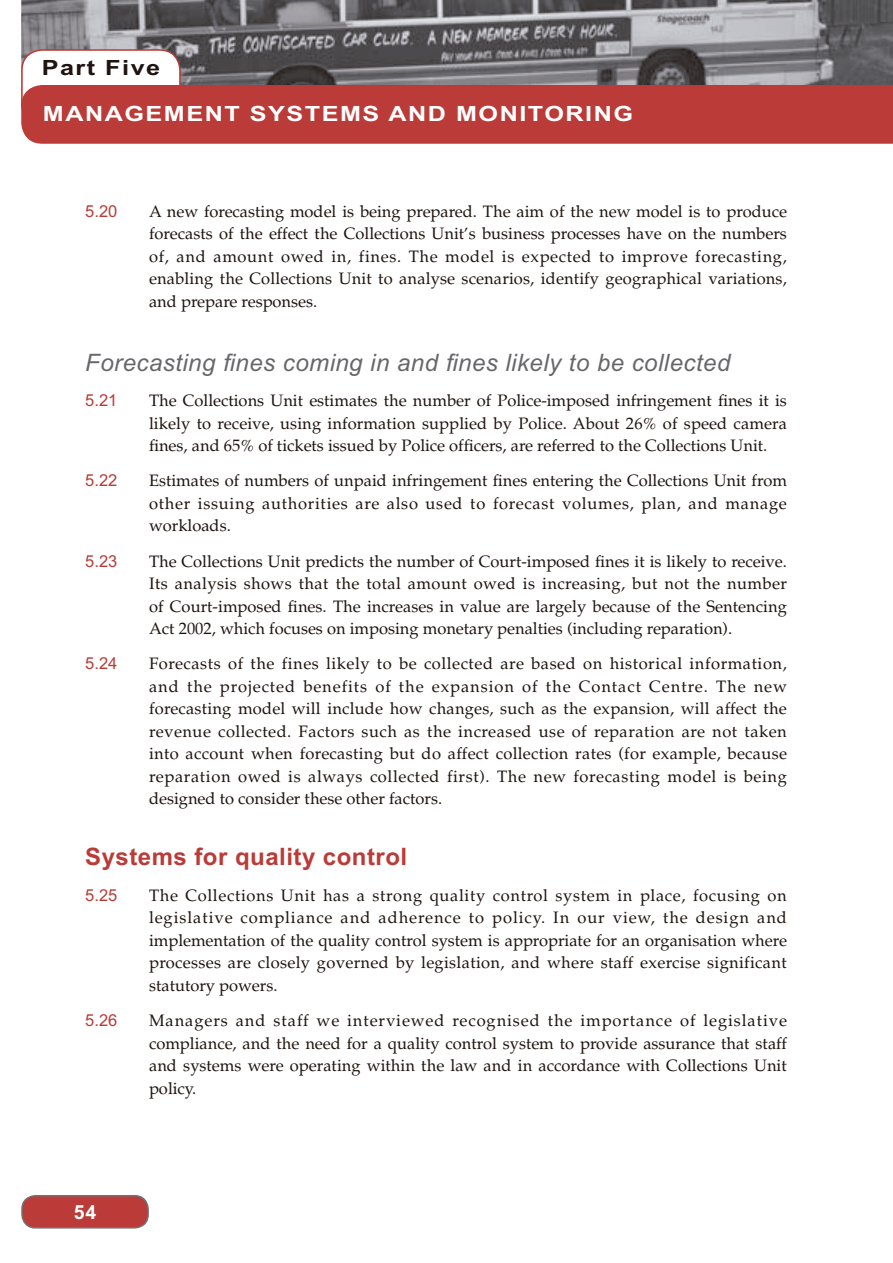
<style>
.page{position:relative;width:893px;height:1263px;background:#fff}
.page>*{position:absolute;margin:0;border:0;box-sizing:border-box;transform-origin:0 0}
.t1{font:italic 24px "Arial";letter-spacing:.02em;color:#67676b}
.t2{font:700 24px "Arial";letter-spacing:.02em;color:#ba3b37}
.t3{font:700 21px "Arial";letter-spacing:.06em;color:#fff;scale:1.2 1}
.t4{font:700 21px "Arial";letter-spacing:.06em;color:#1f1410;scale:1.2 1}
.t5{font:700 19.5px "Arial";color:#fff}
.t6{font:16.5px/22.5px "Palatino";color:#1f1410;text-align:justify}
.t7{font:16.5px "Arial";color:#ba3b37}
</style>
<div class="page">
<img style="left:21px;top:0;width:871px;height:85px">
<div style="left:22px;top:1196px;width:126px;height:32px;background:#ba3b37;border-radius:14px"></div>
<div style="left:21px;top:1195px;width:128px;height:33px;border:2px solid #727276;border-radius:14px"></div>
<div style="left:22px;top:50px;width:158px;height:76px;background:#fff;border-radius:20px"></div>
<div style="left:21px;top:49px;width:160px;height:78px;border:2px solid #ba3b37;border-radius:20px"></div>
<div style="left:21px;top:85px;width:871px;height:59px;background:#ba3b37"></div>
<img style="left:892px;top:0;width:1px;height:110px">
<svg style="left:892px;top:85px;width:1px;height:59px"></svg>
<p class="t4" style="left:42px;top:60px;width:100px">Part Five</p>
<p class="t3" style="left:43px;top:106px;width:493px">MANAGEMENT SYSTEMS AND MONITORING</p>
<p class="t7" style="left:85px;top:205px;width:34px">5.20</p>
<p class="t6" style="left:149px;top:202px;width:639px">A new forecasting model is being prepared. The aim of the new model is to produce forecasts of the effect the Collections Unit’s business processes have on the numbers of, and amount owed in, fines. The model is expected to improve forecasting, enabling the Collections Unit to analyse scenarios, identify geographical variations, and prepare responses.</p>
<h1 class="t1" style="left:85px;top:354px;width:647px">Forecasting fines coming in and fines likely to be collected</h1>
<p class="t7" style="left:85px;top:394px;width:34px">5.21</p>
<p class="t6" style="left:149px;top:391px;width:639px">The Collections Unit estimates the number of Police-imposed infringement fines it is likely to receive, using information supplied by Police. About 26% of speed camera fines, and 65% of tickets issued by Police officers, are referred to the Collections Unit.</p>
<p class="t7" style="left:85px;top:475px;width:34px">5.22</p>
<p class="t6" style="left:149px;top:471px;width:639px">Estimates of numbers of unpaid infringement fines entering the Collections Unit from other issuing authorities are also used to forecast volumes, plan, and manage workloads.</p>
<p class="t7" style="left:85px;top:555px;width:34px">5.23</p>
<p class="t6" style="left:149px;top:552px;width:639px">The Collections Unit predicts the number of Court-imposed fines it is likely to receive.<br>Its analysis shows that the total amount owed is increasing, but not the number of Court-imposed fines. The increases in value are largely because of the Sentencing Act 2002, which focuses on imposing monetary penalties (including reparation).</p>
<p class="t7" style="left:85px;top:658px;width:34px">5.24</p>
<p class="t6" style="left:149px;top:654px;width:639px">Forecasts of the fines likely to be collected are based on historical information, and the projected benefits of the expansion of the Contact Centre. The new forecasting model will include how changes, such as the expansion, will affect the revenue collected. Factors such as the increased use of reparation are not taken into account when forecasting but do affect collection rates (for example, because reparation owed is always collected first). The new forecasting model is being designed to consider these other factors.</p>
<h1 class="t2" style="left:85px;top:848px;width:323px">Systems for quality control</h1>
<p class="t7" style="left:85px;top:889px;width:34px">5.25</p>
<p class="t6" style="left:149px;top:886px;width:639px">The Collections Unit has a strong quality control system in place, focusing on legislative compliance and adherence to policy. In our view, the design and implementation of the quality control system is appropriate for an organisation where processes are closely governed by legislation, and where staff exercise significant statutory powers.</p>
<p class="t7" style="left:85px;top:1014px;width:34px">5.26</p>
<p class="t6" style="left:149px;top:1011px;width:639px">Managers and staff we interviewed recognised the importance of legislative compliance, and the need for a quality control system to provide assurance that staff and systems were operating within the law and in accordance with Collections Unit policy.</p>
<p class="t5" style="left:74px;top:1205px;width:24px">54</p>
</div>
